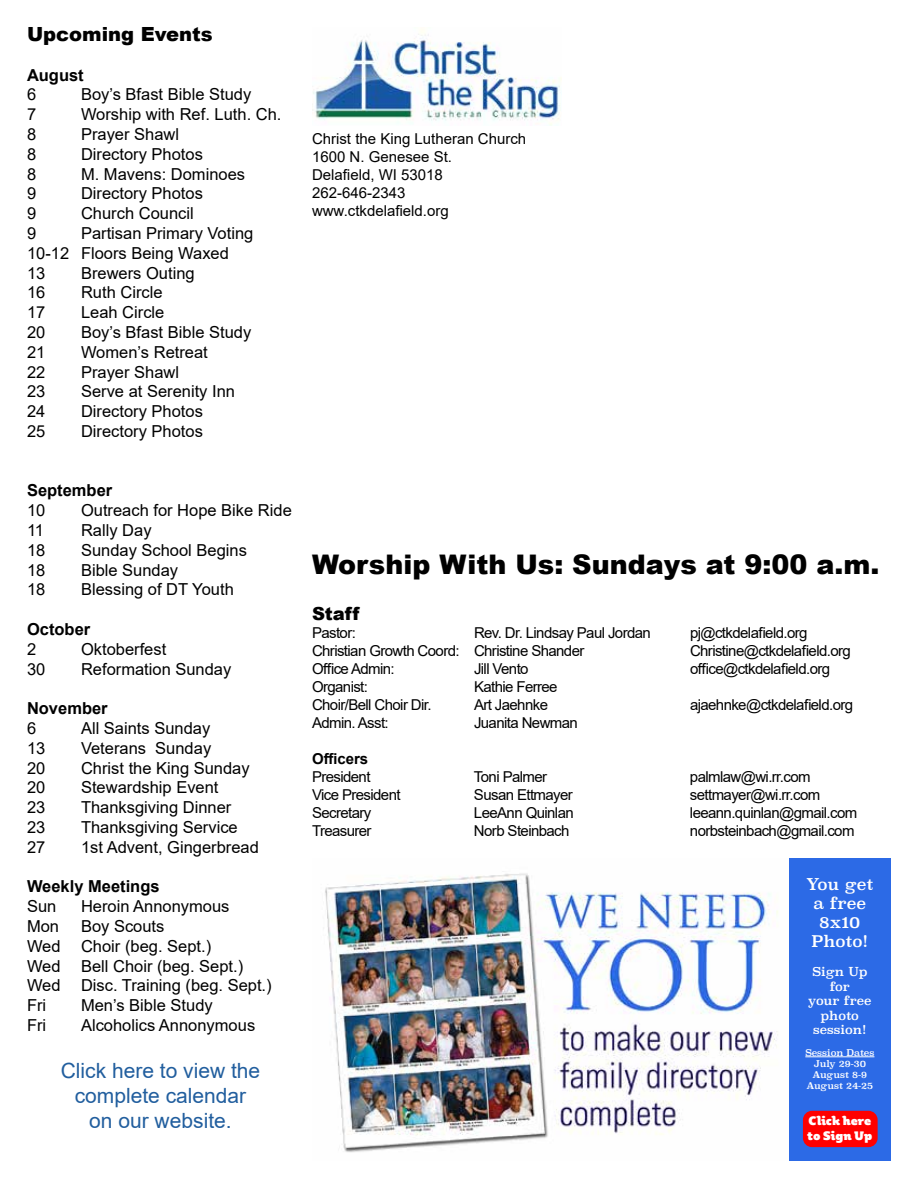
<style>
.page{position:relative;width:918px;height:1188px;background:#fff}
.page>*{position:absolute;margin:0;border:0;box-sizing:border-box;transform-origin:0 0}
.t1{font:900 27px "Arial";color:#000}
.t2{font:21px/25.2px "Arial";color:#215e9e;text-align:center}
.t3{font:900 19.5px "Arial";color:#000}
.t4{font:900 18px "Arial";color:#000}
.t5{font:16.5px/19.8px "Arial";color:#000}
.t6{font:700 16.5px "Arial";color:#000}
.t7{font:15.9px/19px "Superclarendon";color:#fff;text-align:center}
.t8{font:15px "Arial";letter-spacing:-.04em;color:#000}
.t9{font:15px/18px "Arial";color:#000}
.t10{font:700 15px "Arial";color:#000}
.t11{font:12.15px/14.5px "Superclarendon";color:#fff;text-align:center}
.t12{font:12.15px/14.5px "Plume Ad";color:#fff}
.t13{font:9.15px/10.9px "Superclarendon";color:#fff;text-align:center}
</style>
<div class="page">
<div style="left:789px;top:858px;width:102px;height:303px;background:#2c6ae6"></div>
<img style="left:325px;top:873px;width:453px;height:280px">
<div style="left:803px;top:1111px;width:75px;height:36px;background:#f00;border-radius:9px"></div>
<hr style="left:805px;top:1057px;width:69px;height:1px;background:#fff">
<img style="left:312px;top:29px;width:250px;height:96px">
<p class="t3" style="left:27px;top:20px;width:187px">Upcoming Events</p>
<p class="t6" style="left:27px;top:63px;width:58px">August</p>
<p class="t5" style="left:27px;top:85px;width:11px">6</p>
<p class="t5" style="left:81px;top:85px;width:172px">Boy’s Bfast Bible Study</p>
<p class="t5" style="left:27px;top:104px;width:11px">7</p>
<p class="t5" style="left:81px;top:104px;width:202px">Worship with Ref. Luth. Ch.</p>
<p class="t5" style="left:27px;top:124px;width:11px">8</p>
<p class="t5" style="left:81px;top:124px;width:100px">Prayer Shawl</p>
<p class="t5" style="left:27px;top:144px;width:11px">8</p>
<p class="t5" style="left:81px;top:144px;width:123px">Directory Photos</p>
<p class="t5" style="left:27px;top:164px;width:11px">8</p>
<p class="t5" style="left:81px;top:164px;width:166px">M. Mavens: Dominoes</p>
<p class="t5" style="left:27px;top:184px;width:11px">9</p>
<p class="t5" style="left:81px;top:184px;width:123px">Directory Photos</p>
<p class="t5" style="left:27px;top:203px;width:11px">9</p>
<p class="t5" style="left:81px;top:203px;width:114px">Church Council</p>
<p class="t5" style="left:27px;top:223px;width:11px">9</p>
<p class="t5" style="left:27px;top:223px;width:228px;text-indent:54px">Partisan Primary Voting<br>10-12 Floors Being Waxed<br>13</p>
<p class="t5" style="left:81px;top:263px;width:115px">Brewers Outing</p>
<p class="t5" style="left:27px;top:283px;width:20px">16</p>
<p class="t5" style="left:81px;top:283px;width:83px">Ruth Circle</p>
<p class="t5" style="left:27px;top:302px;width:20px">17</p>
<p class="t5" style="left:81px;top:302px;width:85px">Leah Circle</p>
<p class="t5" style="left:27px;top:322px;width:20px">20</p>
<p class="t5" style="left:81px;top:322px;width:172px">Boy’s Bfast Bible Study</p>
<p class="t5" style="left:27px;top:342px;width:20px">21</p>
<p class="t5" style="left:81px;top:342px;width:128px">Women’s Retreat</p>
<p class="t5" style="left:27px;top:362px;width:20px">22</p>
<p class="t5" style="left:81px;top:362px;width:100px">Prayer Shawl</p>
<p class="t5" style="left:27px;top:382px;width:20px">23</p>
<p class="t5" style="left:81px;top:382px;width:156px">Serve at Serenity Inn</p>
<p class="t5" style="left:27px;top:401px;width:20px">24</p>
<p class="t5" style="left:81px;top:401px;width:123px">Directory Photos</p>
<p class="t5" style="left:27px;top:421px;width:20px">25</p>
<p class="t5" style="left:81px;top:421px;width:123px">Directory Photos</p>
<p class="t6" style="left:27px;top:479px;width:87px">September</p>
<p class="t5" style="left:27px;top:500px;width:20px">10</p>
<p class="t5" style="left:81px;top:500px;width:212px">Outreach for Hope Bike Ride</p>
<p class="t5" style="left:27px;top:520px;width:19px">11</p>
<p class="t5" style="left:81px;top:520px;width:72px">Rally Day</p>
<p class="t5" style="left:27px;top:540px;width:20px">18</p>
<p class="t5" style="left:81px;top:540px;width:168px">Sunday School Begins</p>
<p class="t5" style="left:27px;top:560px;width:20px">18</p>
<p class="t5" style="left:81px;top:560px;width:99px">Bible Sunday</p>
<p class="t5" style="left:27px;top:580px;width:20px">18</p>
<p class="t5" style="left:81px;top:580px;width:154px">Blessing of DT Youth</p>
<p class="t6" style="left:27px;top:618px;width:65px">October</p>
<p class="t5" style="left:27px;top:639px;width:11px">2</p>
<p class="t5" style="left:81px;top:639px;width:87px">Oktoberfest</p>
<p class="t5" style="left:27px;top:659px;width:20px">30</p>
<p class="t5" style="left:81px;top:659px;width:152px">Reformation Sunday</p>
<p class="t6" style="left:27px;top:697px;width:82px">November</p>
<p class="t5" style="left:27px;top:718px;width:11px">6</p>
<p class="t5" style="left:81px;top:718px;width:131px">All Saints Sunday</p>
<p class="t5" style="left:27px;top:738px;width:20px">13</p>
<p class="t5" style="left:81px;top:738px;width:132px">Veterans Sunday</p>
<p class="t5" style="left:27px;top:758px;width:20px">20</p>
<p class="t5" style="left:81px;top:758px;width:170px">Christ the King Sunday</p>
<p class="t5" style="left:27px;top:778px;width:20px">20</p>
<p class="t5" style="left:81px;top:778px;width:139px">Stewardship Event</p>
<p class="t5" style="left:27px;top:797px;width:20px">23</p>
<p class="t5" style="left:81px;top:797px;width:152px">Thanksgiving Dinner</p>
<p class="t5" style="left:27px;top:817px;width:20px">23</p>
<p class="t5" style="left:81px;top:817px;width:158px">Thanksgiving Service</p>
<p class="t5" style="left:27px;top:837px;width:20px">27</p>
<p class="t5" style="left:81px;top:837px;width:179px">1st Advent, Gingerbread</p>
<p class="t6" style="left:27px;top:875px;width:134px">Weekly Meetings</p>
<p class="t5" style="left:27px;top:896px;width:31px">Sun</p>
<p class="t5" style="left:81px;top:896px;width:150px">Heroin Annonymous</p>
<p class="t5" style="left:27px;top:916px;width:34px">Mon</p>
<p class="t5" style="left:27px;top:916px;width:246px;text-indent:54px">Boy Scouts<br>Wed Choir (beg. Sept.)<br>Wed Bell Choir (beg. Sept.)<br>Wed Disc. Training (beg. Sept.)<br>Fri</p>
<p class="t5" style="left:81px;top:995px;width:133px">Men’s Bible Study</p>
<p class="t5" style="left:27px;top:1015px;width:21px">Fri</p>
<p class="t5" style="left:81px;top:1015px;width:176px">Alcoholics Annonymous</p>
<p class="t2" style="left:61px;top:1058px;width:201px">Click here to view the complete calendar on our website.</p>
<p class="t9" style="left:312px;top:130px;width:216px">Christ the King Lutheran Church<br>1600 N. Genesee St.<br>Delafield, WI 53018<br>262-646-2343 www.ctkdelafield.org</p>
<h1 class="t1" style="left:312px;top:544px;width:569px">Worship With Us: Sundays at 9:00 a.m.</h1>
<p class="t4" style="left:312px;top:600px;width:49px">Staff</p>
<p class="t8" style="left:312px;top:622px;width:45px">Pastor:</p>
<p class="t8" style="left:474px;top:622px;width:178px">Rev. Dr. Lindsay Paul Jordan</p>
<p class="t8" style="left:690px;top:622px;width:119px">pj@ctkdelafield.org</p>
<p class="t8" style="left:312px;top:640px;width:274px">Christian Growth Coord: Christine Shander</p>
<p class="t8" style="left:690px;top:640px;width:162px">Christine@ctkdelafield.org</p>
<p class="t8" style="left:312px;top:658px;width:84px">Office Admin:</p>
<p class="t8" style="left:474px;top:658px;width:56px">Jill Vento</p>
<p class="t8" style="left:690px;top:658px;width:142px">office@ctkdelafield.org</p>
<p class="t8" style="left:312px;top:676px;width:58px">Organist:</p>
<p class="t8" style="left:474px;top:676px;width:85px">Kathie Ferree</p>
<p class="t8" style="left:312px;top:694px;width:121px">Choir/Bell Choir Dir.</p>
<p class="t8" style="left:474px;top:694px;width:76px">Art Jaehnke</p>
<p class="t8" style="left:690px;top:694px;width:165px">ajaehnke@ctkdelafield.org</p>
<p class="t8" style="left:312px;top:712px;width:78px">Admin. Asst:</p>
<p class="t8" style="left:474px;top:712px;width:105px">Juanita Newman</p>
<p class="t10" style="left:312px;top:748px;width:58px">Officers</p>
<p class="t8" style="left:312px;top:766px;width:60px">President</p>
<p class="t8" style="left:474px;top:766px;width:75px">Toni Palmer</p>
<p class="t8" style="left:690px;top:766px;width:122px">palmlaw@wi.rr.com</p>
<p class="t8" style="left:312px;top:784px;width:90px">Vice President</p>
<p class="t8" style="left:474px;top:784px;width:100px">Susan Ettmayer</p>
<p class="t8" style="left:690px;top:784px;width:132px">settmayer@wi.rr.com</p>
<p class="t8" style="left:312px;top:802px;width:61px">Secretary</p>
<p class="t8" style="left:474px;top:802px;width:101px">LeeAnn Quinlan</p>
<p class="t8" style="left:690px;top:802px;width:169px">leeann.quinlan@gmail.com</p>
<p class="t8" style="left:312px;top:820px;width:61px">Treasurer</p>
<p class="t8" style="left:474px;top:820px;width:97px">Norb Steinbach</p>
<p class="t8" style="left:690px;top:820px;width:166px">norbsteinbach@gmail.com</p>
<p class="t7" style="left:807px;top:876px;width:68px">You get a free<br>8x10<br>Photo!</p>
<p class="t11" style="left:808px;top:965px;width:65px">Sign Up for<br>your free photo session!</p>
<p class="t13" style="left:805px;top:1048px;width:71px">Session Dates<br>July 29-30<br>August 8-9<br>August 24-25</p>
<p class="t12" style="left:808px;top:1113px;width:66px">Click here to Sign Up</p>
</div>
